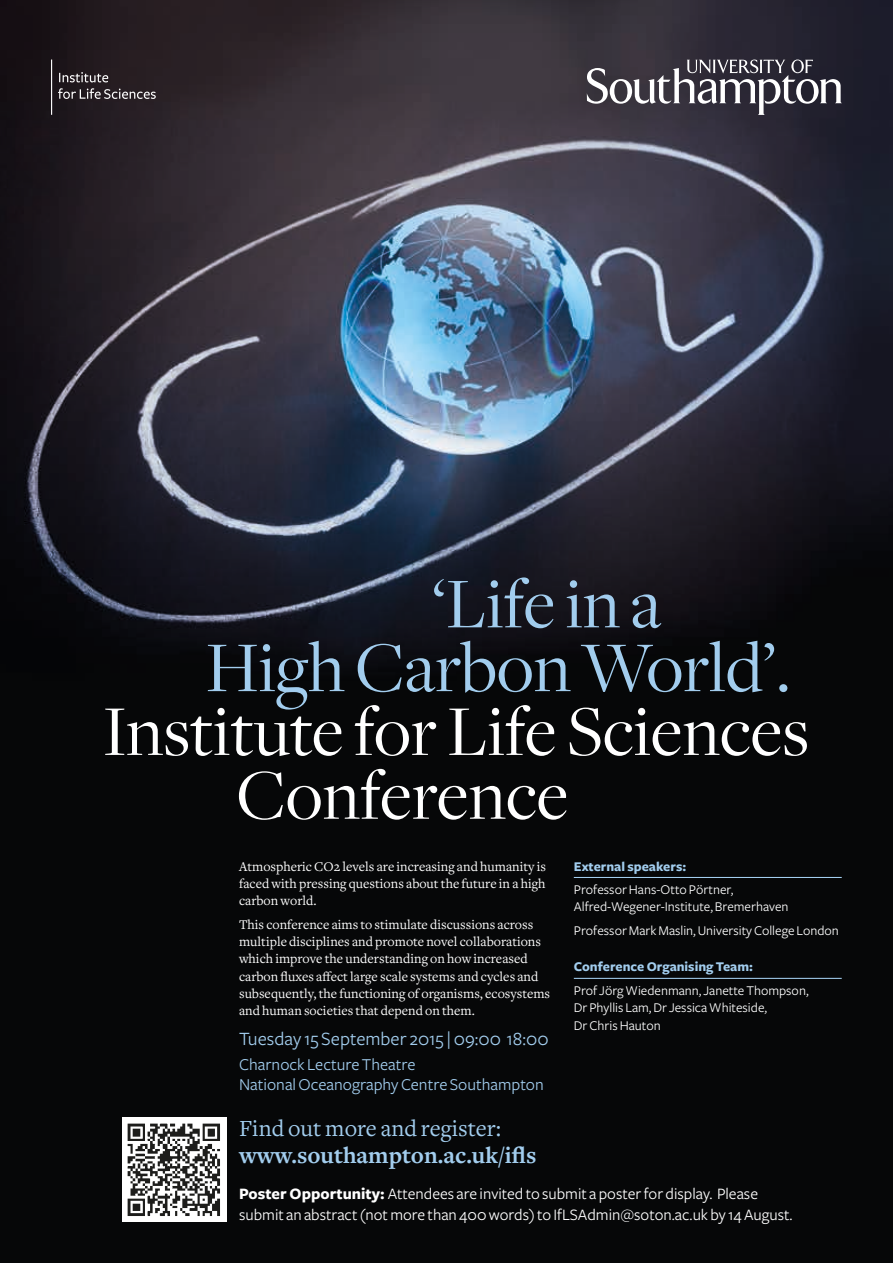
<style>
.page{position:relative;width:893px;height:1263px;background:#fff}
.page>*{position:absolute;margin:0;border:0;box-sizing:border-box;transform-origin:0 0}
.t1{font:74.1px/63.8px "Freight Disp";color:#fff}
.t2{font:74.1px/63.8px "Freight Disp";color:#a2cdee}
.t3{font:700 24px "Freight Text";color:#a2cdee}
.t4{font:24px "Freight Text";color:#a2cdee}
.t5{font:19.5px "Freight Sans";color:#a2cdee}
.t6{font:17.25px/19.5px "Freight Sans";color:#a2cdee}
.t7{font:16.5px/21px "Freight Sans";color:#fff}
.t8{font:13.8px/17.2px "Freight Text";color:#fff;text-align:justify}
.t9{font:13.8px/17.2px "Freight Sans";color:#fff}
.t10{font:700 13.8px "Freight Sans";color:#a2cdee}
.s1{font-weight:700}
</style>
<div class="page">
<img style="left:0;top:0;width:893px;height:1263px">
<svg style="left:587px;top:60px;width:255px;height:55px"></svg>
<hr style="left:51px;top:60px;width:1px;height:55px;background:#fff">
<svg style="left:58px;top:88px;width:98px;height:11px"></svg>
<svg style="left:59px;top:72px;width:49px;height:10px"></svg>
<img style="left:122px;top:1118px;width:104px;height:104px">
<hr style="left:574px;top:877px;width:268px;height:1px;background:#a2cdee">
<hr style="left:574px;top:978px;width:268px;height:1px;background:#a2cdee">
<h1 class="t2" style="left:206px;top:573px;width:587px;text-indent:227px">‘Life in a<br>High Carbon World’.</h1>
<h1 class="t1" style="left:236px;top:701px;width:574px;text-indent:-134px">Institute for Life Sciences<br>Conference</h1>
<p class="t8" style="left:239px;top:858px;width:308px">Atmospheric CO2 levels are increasing and humanity is faced with pressing questions about the future in a high carbon world.</p>
<p class="t8" style="left:239px;top:916px;width:313px;text-align:left">This conference aims to stimulate discussions across multiple disciplines and promote novel collaborations which improve the understanding on how increased carbon fluxes affect large scale systems and cycles and subsequently, the functioning of organisms, ecosystems and human societies that depend on them.</p>
<h3 class="t5" style="left:239px;top:1028px;width:311px">Tuesday 15 September 2015 | 09:00 18:00</h3>
<p class="t6" style="left:239px;top:1055px;width:306px">Charnock Lecture Theatre<br>National Oceanography Centre Southampton</p>
<p class="t10" style="left:574px;top:859px;width:114px">External speakers:</p>
<p class="t9" style="left:574px;top:881px;width:216px">Professor Hans-Otto Pörtner,<br>Alfred-Wegener-Institute, Bremerhaven</p>
<p class="t9" style="left:574px;top:922px;width:267px">Professor Mark Maslin, University College London</p>
<p class="t10" style="left:574px;top:959px;width:181px">Conference Organising Team:</p>
<p class="t9" style="left:574px;top:982px;width:236px">Prof Jörg Wiedenmann, Janette Thompson,<br>Dr Phyllis Lam, Dr Jessica Whiteside,<br>Dr Chris Hauton</p>
<h2 class="t4" style="left:239px;top:1115px;width:264px">Find out more and register:</h2>
<h2 class="t3" style="left:239px;top:1141px;width:299px">www.southampton.ac.uk/ifls</h2>
<p class="t7" style="left:239px;top:1183px;width:555px"><span class="s1">Poster Opportunity:</span> Attendees are invited to submit a poster for display. Please submit an abstract (not more than 400 words) to IfLSAdmin@soton.ac.uk by 14 August.</p>
</div>
